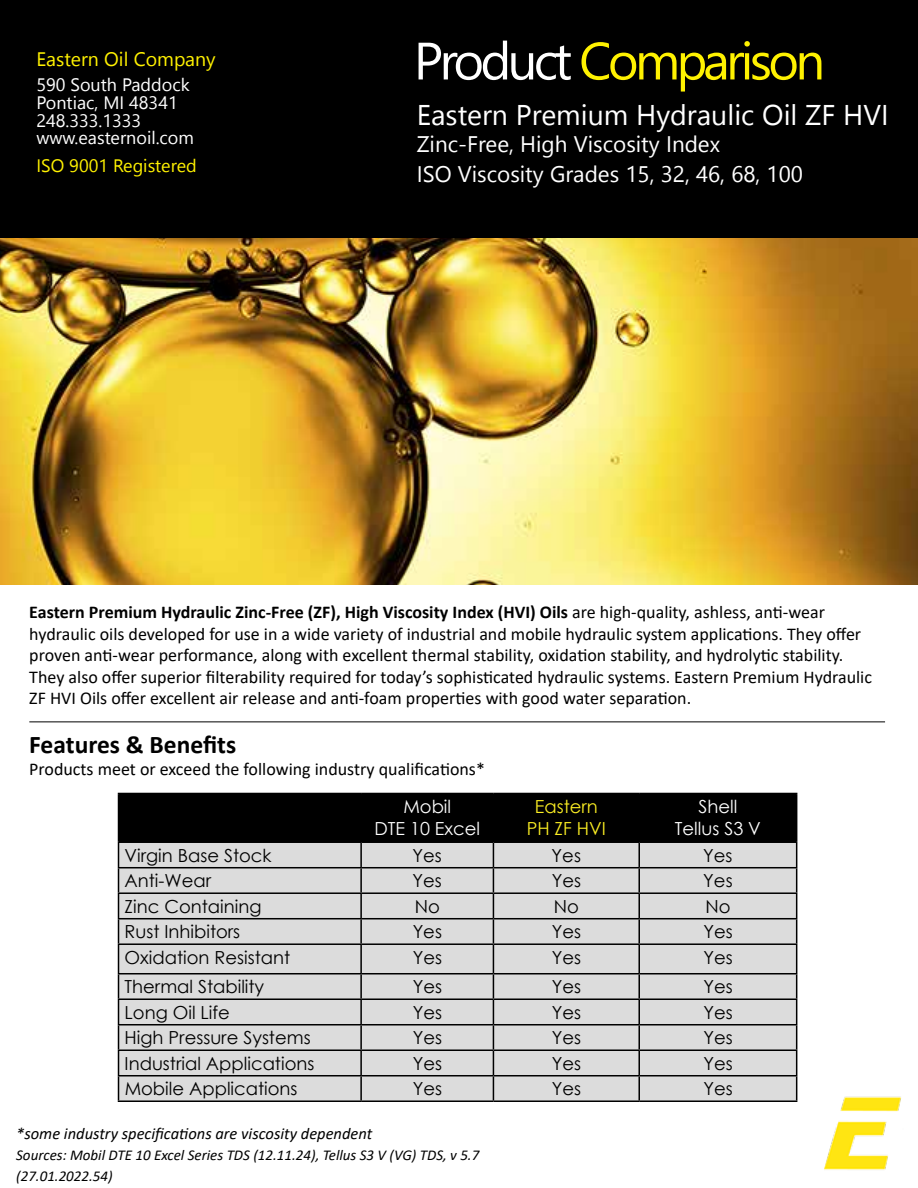
<style>
.page{position:relative;width:918px;height:1188px;background:#fff}
.page>*{position:absolute;margin:0;border:0;box-sizing:border-box;transform-origin:0 0}
.t1{font:52.5px "Nirmala UI";letter-spacing:-.07em;color:#fff200}
.t2{font:28.5px "Nirmala UI";color:#fff}
.t3{font:700 25.5px "Calibri";color:#000}
.t4{font:22.5px/30px "Nirmala UI";color:#fff}
.t5{font:19.5px "Nirmala UI";color:#fff200}
.t6{font:18px/21.6px "Calibri";color:#000}
.t7{font:18px "Century Gothic";color:#000}
.t8{font:18px/17.5px "Nirmala UI";color:#fff}
.t9{font:18px/21.6px "Century Gothic";color:#fff;text-align:center}
.t10{font:18px "Nirmala UI";color:#fff200}
.t11{font:18px/21.6px "Century Gothic";color:#fbee23;text-align:center}
.t12{font:italic 16.5px "Calibri";color:#000}
.t13{font:italic 15px/21px "Calibri";color:#000}
.s1{color:#fff}
.s2{font-weight:700}
</style>
<div class="page">
<img style="left:0;top:238px;width:918px;height:347px">
<div style="left:0;top:0;width:918px;height:238px;background:#000"></div>
<hr style="left:29px;top:722px;width:856px;height:1px;background:#000">
<svg style="left:118px;top:793px;width:679px;height:307px;background:#acacac"></svg>
<hr style="left:118px;top:1100px;width:243px;height:2px;background:#000">
<hr style="left:361px;top:1100px;width:132px;height:2px;background:#000">
<hr style="left:493px;top:1100px;width:146px;height:2px;background:#000">
<hr style="left:639px;top:1100px;width:158px;height:2px;background:#000">
<img style="left:824px;top:1096px;width:77px;height:74px">
<p class="t5" style="left:36px;top:43px;width:181px">Eastern Oil Company</p>
<p class="t8" style="left:36px;top:75px;width:159px">590 South Paddock<br>Pontiac, MI 48341<br>248.333.1333 www.easternoil.com</p>
<p class="t10" style="left:36px;top:151px;width:162px">ISO 9001 Registered</p>
<h1 class="t1" style="left:414px;top:18px;width:413px"><span class="s1">Product</span> Comparison</h1>
<h2 class="t2" style="left:417px;top:92px;width:474px">Eastern Premium Hydraulic Oil ZF HVI</h2>
<p class="t4" style="left:417px;top:128px;width:388px">Zinc-Free, High Viscosity Index<br>ISO Viscosity Grades 15, 32, 46, 68, 100</p>
<p class="t6" style="left:29px;top:601px;width:844px"><span class="s2">Eastern Premium Hydraulic Zinc-Free (ZF), High Viscosity Index (HVI) Oils</span> are high-quality, ashless, anti-wear hydraulic oils developed for use in a wide variety of industrial and mobile hydraulic system applications. They offer proven anti-wear performance, along with excellent thermal stability, oxidation stability, and hydrolytic stability.<br>They also offer superior filterability required for today’s sophisticated hydraulic systems. Eastern Premium Hydraulic ZF HVI Oils offer excellent air release and anti-foam properties with good water separation.</p>
<h3 class="t3" style="left:29px;top:727px;width:208px">Features &amp; Benefits</h3>
<p class="t6" style="left:29px;top:758px;width:457px">Products meet or exceed the following industry qualifications*</p>
<p class="t9" style="left:374px;top:795px;width:107px">Mobil<br>DTE 10 Excel</p>
<p class="t11" style="left:527px;top:795px;width:81px">Eastern<br>PH ZF HVI</p>
<p class="t9" style="left:675px;top:795px;width:88px">Shell<br>Tellus S3 V</p>
<p class="t7" style="left:125px;top:843px;width:149px">Virgin Base Stock</p>
<p class="t7" style="left:413px;top:843px;width:31px">Yes</p>
<p class="t7" style="left:552px;top:843px;width:31px">Yes</p>
<p class="t7" style="left:703px;top:843px;width:31px">Yes</p>
<p class="t7" style="left:125px;top:868px;width:88px">Anti-Wear</p>
<p class="t7" style="left:413px;top:868px;width:31px">Yes</p>
<p class="t7" style="left:552px;top:868px;width:31px">Yes</p>
<p class="t7" style="left:703px;top:868px;width:31px">Yes</p>
<p class="t7" style="left:125px;top:894px;width:138px">Zinc Containing</p>
<p class="t7" style="left:415px;top:894px;width:27px">No</p>
<p class="t7" style="left:554px;top:894px;width:27px">No</p>
<p class="t7" style="left:705px;top:894px;width:27px">No</p>
<p class="t7" style="left:125px;top:919px;width:117px">Rust Inhibitors</p>
<p class="t7" style="left:413px;top:919px;width:31px">Yes</p>
<p class="t7" style="left:552px;top:919px;width:31px">Yes</p>
<p class="t7" style="left:703px;top:919px;width:31px">Yes</p>
<p class="t7" style="left:125px;top:945px;width:167px">Oxidation Resistant</p>
<p class="t7" style="left:413px;top:945px;width:31px">Yes</p>
<p class="t7" style="left:552px;top:945px;width:31px">Yes</p>
<p class="t7" style="left:703px;top:945px;width:31px">Yes</p>
<p class="t7" style="left:125px;top:974px;width:141px">Thermal Stability</p>
<p class="t7" style="left:413px;top:974px;width:31px">Yes</p>
<p class="t7" style="left:552px;top:974px;width:31px">Yes</p>
<p class="t7" style="left:703px;top:974px;width:31px">Yes</p>
<p class="t7" style="left:125px;top:1000px;width:107px">Long Oil Life</p>
<p class="t7" style="left:413px;top:1000px;width:31px">Yes</p>
<p class="t7" style="left:552px;top:1000px;width:31px">Yes</p>
<p class="t7" style="left:703px;top:1000px;width:31px">Yes</p>
<p class="t7" style="left:125px;top:1025px;width:188px">High Pressure Systems</p>
<p class="t7" style="left:413px;top:1025px;width:31px">Yes</p>
<p class="t7" style="left:552px;top:1025px;width:31px">Yes</p>
<p class="t7" style="left:703px;top:1025px;width:31px">Yes</p>
<p class="t7" style="left:125px;top:1051px;width:191px">Industrial Applications</p>
<p class="t7" style="left:413px;top:1051px;width:31px">Yes</p>
<p class="t7" style="left:552px;top:1051px;width:31px">Yes</p>
<p class="t7" style="left:703px;top:1051px;width:31px">Yes</p>
<p class="t7" style="left:125px;top:1076px;width:174px">Mobile Applications</p>
<p class="t7" style="left:413px;top:1076px;width:31px">Yes</p>
<p class="t7" style="left:552px;top:1076px;width:31px">Yes</p>
<p class="t7" style="left:703px;top:1076px;width:31px">Yes</p>
<p class="t12" style="left:16px;top:1122px;width:358px">*some industry specifications are viscosity dependent</p>
<p class="t13" style="left:16px;top:1144px;width:465px">Sources: Mobil DTE 10 Excel Series TDS (12.11.24), Tellus S3 V (VG) TDS, v 5.7 (27.01.2022.54)</p>
</div>
